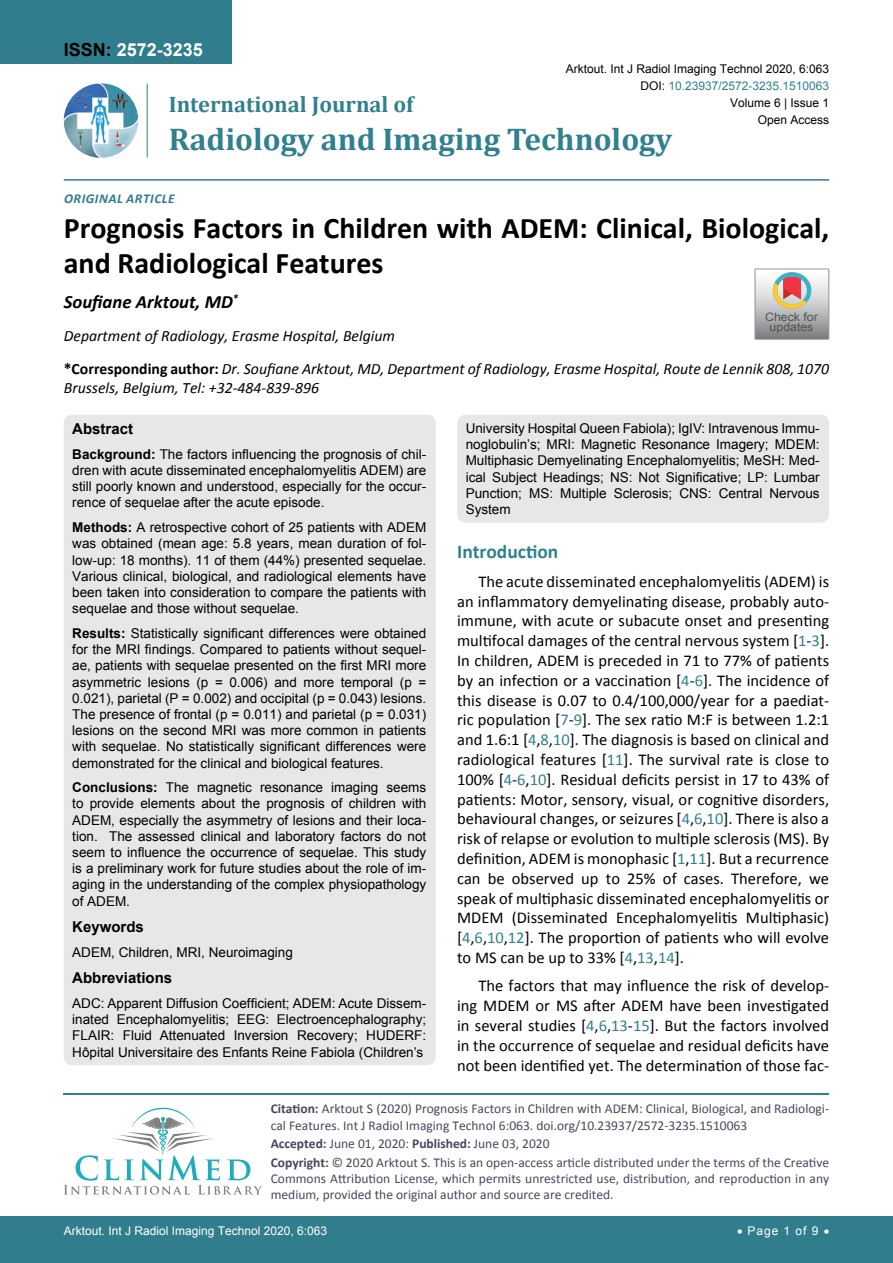
<style>
.page{position:relative;width:893px;height:1263px;background:#fff}
.page>*{position:absolute;margin:0;border:0;box-sizing:border-box;transform-origin:0 0}
.t1{font:700 31.5px "Cambria";color:#30808d}
.t2{font:700 30px/34.5px "Calibri";color:#000}
.t3{font:700 22.5px "Cambria";color:#30808d}
.t4{font:700 19.5px "Calibri";color:#30808d}
.t5{font:italic 700 18.75px "Calibri";color:#000}
.t6{font:700 18px "Arial";color:#fff}
.t7{font:16.5px/19.8px "Calibri";color:#000;text-align:justify}
.t8{font:italic 15.75px/33px "Calibri";color:#000}
.t9{font:700 15px "Arial";color:#000}
.t10{font:13.5px/16.2px "Arial";color:#000;text-align:justify}
.t11{font:13.5px/16.2px "Calibri";color:#47475c}
.t12{font:italic 700 13.5px "Calibri";letter-spacing:.04em;color:#307d8d}
.t13{font:12px "Arial";color:#000}
.t14{font:12px "Arial";color:#fff}
.t15{font:12px "Arial";color:#30808d}
.t16{font:11.7px/10.1px "Arial";color:#535353;text-align:center;scale:1.06 1}
.s1{color:#000}
.s2{font-weight:700;font-style:normal}
.s3{font-weight:700}
.s4{color:#30808d}
</style>
<div class="page">
<hr style="left:64px;top:1093px;width:765px;height:2px;background:#30808d">
<svg style="left:64px;top:1108px;width:198px;height:87px"></svg>
<div style="left:0;top:1217px;width:893px;height:46px;background:#307d8d"></div>
<div style="left:0;top:0;width:231px;height:64px;background:#307d8d"></div>
<hr style="left:64px;top:179px;width:765px;height:2px;background:#307d8d">
<img style="left:64px;top:83px;width:74px;height:75px;border-radius:37px">
<hr style="left:147px;top:84px;width:1px;height:73px;background:#307d8d">
<svg style="left:755px;top:269px;width:74px;height:70px;background:#bdb6b3"></svg>
<div style="left:64px;top:415px;width:372px;height:650px;background:#e6e7e8;border-radius:9px"></div>
<div style="left:457px;top:415px;width:372px;height:108px;background:#e6e7e8;border-radius:9px"></div>
<h3 class="t6" style="left:64px;top:38px;width:141px"><span class="s1">ISSN:</span> 2572-3235</h3>
<p class="t13" style="left:566px;top:60px;width:265px">Arktout. Int J Radiol Imaging Technol 2020, 6:063</p>
<p class="t15" style="left:640px;top:78px;width:190px"><span class="s1">DOI:</span> 10.23937/2572-3235.1510063</p>
<p class="t13" style="left:758px;top:112px;width:73px">Open Access</p>
<h3 class="t3" style="left:169px;top:89px;width:246px">International Journal of</h3>
<h1 class="t1" style="left:169px;top:117px;width:505px">Radiology and Imaging Technology</h1>
<p class="t13" style="left:730px;top:95px;width:101px">Volume 6 | Issue 1</p>
<p class="t12" style="left:64px;top:190px;width:112px">Original Article</p>
<h2 class="t2" style="left:64px;top:211px;width:767px">Prognosis Factors in Children with ADEM: Clinical, Biological, and Radiological Features</h2>
<h3 class="t5" style="left:64px;top:290px;width:176px">Soufiane Arktout, MD<sup>*</sup></h3>
<p class="t8" style="left:64px;top:319px;width:767px">Department of Radiology, Erasme Hospital, Belgium<br><span class="s2">*Corresponding author:</span> Dr. Soufiane Arktout, MD, Department of Radiology, Erasme Hospital, Route de Lennik 808, 1070</p>
<p class="t8" style="left:64px;top:371px;width:257px">Brussels, Belgium, Tel: +32-484-839-896</p>
<p class="t16" style="left:765px;top:312px;width:51px">Check for updates</p>
<p class="t9" style="left:72px;top:419px;width:62px">Abstract</p>
<p class="t10" style="left:72px;top:446px;width:355px"><span class="s3">Background:</span> The factors influencing the prognosis of chil&shy;dren with acute disseminated encephalomyelitis ADEM) are still poorly known and understood, especially for the occur&shy;rence of sequelae after the acute episode.</p>
<p class="t10" style="left:72px;top:519px;width:355px"><span class="s3">Methods:</span> A retrospective cohort of 25 patients with ADEM was obtained (mean age: 5.8 years, mean duration of fol&shy;low-up: 18 months). 11 of them (44%) presented sequelae.<br>Various clinical, biological, and radiological elements have been taken into consideration to compare the patients with sequelae and those without sequelae.</p>
<p class="t10" style="left:72px;top:625px;width:355px"><span class="s3">Results:</span> Statistically significant differences were obtained for the MRI findings. Compared to patients without sequel&shy;ae, patients with sequelae presented on the first MRI more asymmetric lesions (p = 0.006) and more temporal (p = 0.021), parietal (P = 0.002) and occipital (p = 0.043) lesions.<br>The presence of frontal (p = 0.011) and parietal (p = 0.031) lesions on the second MRI was more common in patients with sequelae. No statistically significant differences were demonstrated for the clinical and biological features.</p>
<p class="t10" style="left:72px;top:779px;width:355px"><span class="s3">Conclusions:</span> The magnetic resonance imaging seems to provide elements about the prognosis of children with ADEM, especially the asymmetry of lesions and their loca&shy;tion. The assessed clinical and laboratory factors do not seem to influence the occurrence of sequelae. This study is a preliminary work for future studies about the role of im&shy;aging in the understanding of the complex physiopathology of ADEM.</p>
<p class="t9" style="left:72px;top:917px;width:73px">Keywords</p>
<p class="t10" style="left:72px;top:944px;width:222px">ADEM, Children, MRI, Neuroimaging</p>
<p class="t9" style="left:72px;top:968px;width:102px">Abbreviations</p>
<p class="t10" style="left:72px;top:995px;width:355px">ADC: Apparent Diffusion Coefficient; ADEM: Acute Dissem&shy;inated Encephalomyelitis; EEG: Electroencephalography; FLAIR: Fluid Attenuated Inversion Recovery; HUDERF:<br>Hôpital Universitaire des Enfants Reine Fabiola (Children’s</p>
<p class="t10" style="left:466px;top:420px;width:355px">University Hospital Queen Fabiola); IgIV: Intravenous Immu&shy;noglobulin’s; MRI: Magnetic Resonance Imagery; MDEM:<br>Multiphasic Demyelinating Encephalomyelitis; MeSH: Med&shy;ical Subject Headings; NS: Not Significative; LP: Lumbar Punction; MS: Multiple Sclerosis; CNS: Central Nervous System</p>
<h3 class="t4" style="left:457px;top:539px;width:103px">Introduction</h3>
<p class="t7" style="left:457px;top:571px;width:374px;text-indent:21px">The acute disseminated encephalomyelitis (ADEM) is an inflammatory demyelinating disease, probably auto&shy;immune, with acute or subacute onset and presenting multifocal damages of the central nervous system [<span class="s4">1</span>-<span class="s4">3</span>].<br>In children, ADEM is preceded in 71 to 77% of patients by an infection or a vaccination [<span class="s4">4</span>-<span class="s4">6</span>]. The incidence of this disease is 0.07 to 0.4/100,000/year for a paediat&shy;ric population [<span class="s4">7</span>-<span class="s4">9</span>]. The sex ratio M:F is between 1.2:1 and 1.6:1 [<span class="s4">4</span>,<span class="s4">8</span>,<span class="s4">10</span>]. The diagnosis is based on clinical and radiological features [<span class="s4">11</span>]. The survival rate is close to 100% [<span class="s4">4</span>-<span class="s4">6</span>,<span class="s4">10</span>]. Residual deficits persist in 17 to 43% of patients: Motor, sensory, visual, or cognitive disorders, behavioural changes, or seizures [<span class="s4">4</span>,<span class="s4">6</span>,<span class="s4">10</span>]. There is also a risk of relapse or evolution to multiple sclerosis (MS). By definition, ADEM is monophasic [<span class="s4">1</span>,<span class="s4">11</span>]. But a recurrence can be observed up to 25% of cases. Therefore, we speak of multiphasic disseminated encephalomyelitis or MDEM (Disseminated Encephalomyelitis Multiphasic) [<span class="s4">4</span>,<span class="s4">6</span>,<span class="s4">10</span>,<span class="s4">12</span>]. The proportion of patients who will evolve to MS can be up to 33% [<span class="s4">4</span>,<span class="s4">13</span>,<span class="s4">14</span>].</p>
<p class="t7" style="left:457px;top:976px;width:374px;text-indent:21px">The factors that may influence the risk of develop&shy;ing MDEM or MS after ADEM have been investigated in several studies [<span class="s4">4</span>,<span class="s4">6</span>,<span class="s4">13</span>-<span class="s4">15</span>]. But the factors involved in the occurrence of sequelae and residual deficits have not been identified yet. The determination of those fac-</p>
<p class="t11" style="left:271px;top:1101px;width:560px"><span class="s3">Citation:</span> Arktout S (2020) Prognosis Factors in Children with ADEM: Clinical, Biological, and Radiologi&shy;cal Features. Int J Radiol Imaging Technol 6:063. doi.org/10.23937/2572-3235.1510063</p>
<p class="t11" style="left:271px;top:1134px;width:560px;line-height:18.6px"><span class="s3">Accepted:</span> June 01, 2020: <span class="s3">Published:</span> June 03, 2020<br><span class="s3">Copyright:</span> © 2020 Arktout S. This is an open-access article distributed under the terms of the Creative</p>
<p class="t11" style="left:271px;top:1170px;width:560px">Commons Attribution License, which permits unrestricted use, distribution, and reproduction in any medium, provided the original author and source are credited.</p>
<p class="t14" style="left:64px;top:1223px;width:265px">Arktout. Int J Radiol Imaging Technol 2020, 6:063</p>
<p class="t14" style="left:737px;top:1223px;width:94px">• Page 1 of 9 •</p>
</div>
